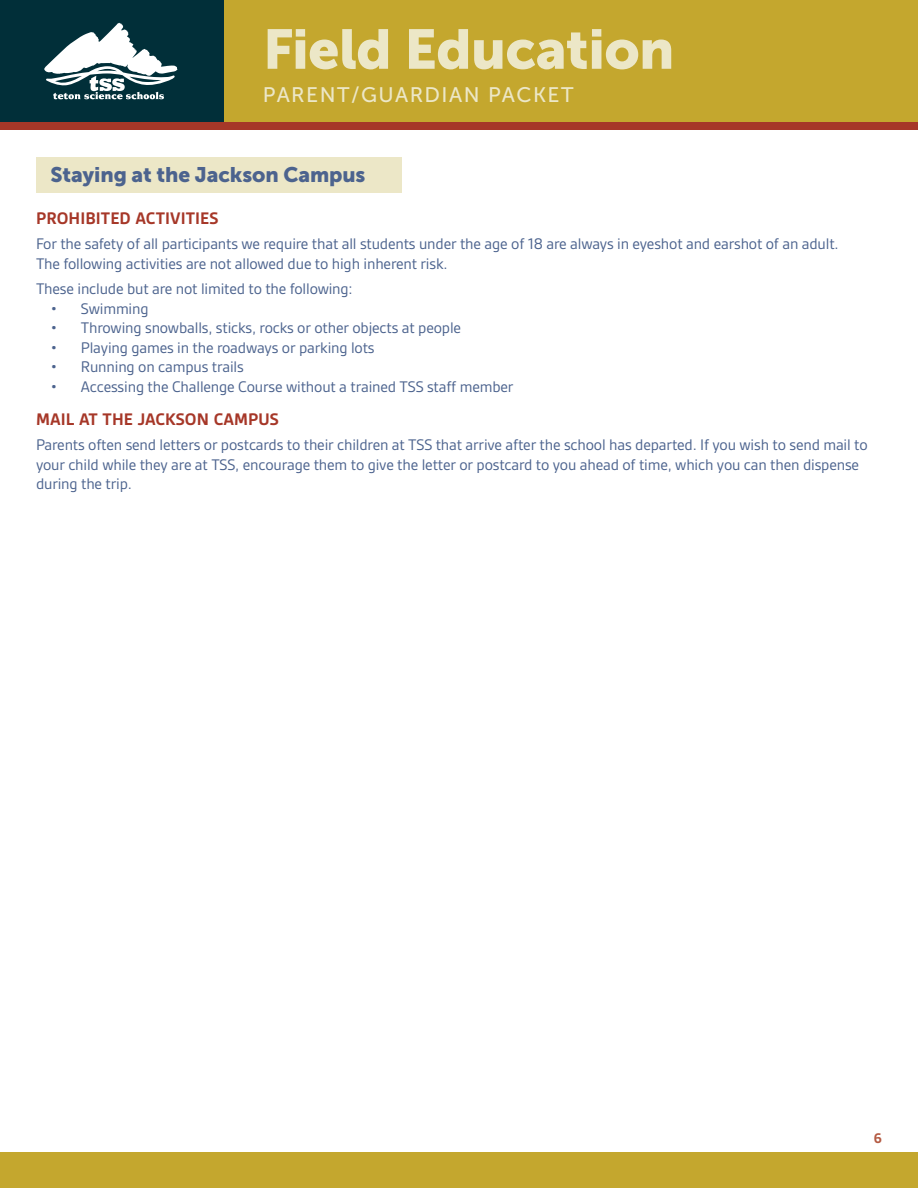
<style>
.page{position:relative;width:918px;height:1188px;background:#fff}
.page>*{position:absolute;margin:0;border:0;box-sizing:border-box;transform-origin:0 0}
.t1{font:55.5px "Museo Sans 900";letter-spacing:-.01em;color:#ece7c7}
.t2{font:21px "Museo Sans 900";letter-spacing:-.005em;color:#4c638e}
.t3{font:21px "Museo Sans 500";letter-spacing:.07em;color:#ece7c7}
.t4{font:700 18px "Gesta";letter-spacing:.005em;color:#a63728}
.t5{font:16.5px/19.5px "Gesta";letter-spacing:-.01em;color:#4c638e}
.t6{font:700 15px "Gesta";color:#b45b43}
</style>
<div class="page">
<div style="left:0;top:7px;width:918px;height:123px;background:#a63728"></div>
<div style="left:224px;top:0;width:694px;height:122px;background:#c4a72e"></div>
<div style="left:0;top:0;width:224px;height:122px;background:#012f39"></div>
<svg style="left:44px;top:23px;width:133px;height:76px"></svg>
<div style="left:0;top:1152px;width:918px;height:36px;background:#c4a72e"></div>
<div style="left:36px;top:157px;width:365px;height:36px;background:#ece7c7"></div>
<h1 class="t1" style="left:263px;top:18px;width:413px">Field Education</h1>
<p class="t3" style="left:263px;top:83px;width:312px">PARENT/GUARDIAN PACKET</p>
<p class="t2" style="left:51px;top:162px;width:316px">Staying at the Jackson Campus</p>
<p class="t4" style="left:36px;top:208px;width:184px">PROHIBITED ACTIVITIES</p>
<p class="t5" style="left:36px;top:234px;width:804px">For the safety of all participants we require that all students under the age of 18 are always in eyeshot and earshot of an adult.<br>The following activities are not allowed due to high inherent risk.</p>
<p class="t5" style="left:36px;top:279px;width:318px">These include but are not limited to the following:</p>
<p class="t5" style="left:51px;top:299px;width:99px">• Swimming</p>
<p class="t5" style="left:51px;top:318px;width:412px">• Throwing snowballs, sticks, rocks or other objects at people</p>
<p class="t5" style="left:51px;top:338px;width:325px">• Playing games in the roadways or parking lots</p>
<p class="t5" style="left:51px;top:357px;width:194px">• Running on campus trails</p>
<p class="t5" style="left:51px;top:377px;width:464px">• Accessing the Challenge Course without a trained TSS staff member</p>
<p class="t4" style="left:36px;top:409px;width:244px">MAIL AT THE JACKSON CAMPUS</p>
<p class="t5" style="left:36px;top:435px;width:833px">Parents often send letters or postcards to their children at TSS that arrive after the school has departed. If you wish to send mail to your child while they are at TSS, encourage them to give the letter or postcard to you ahead of time, which you can then dispense during the trip.</p>
<p class="t6" style="left:874px;top:1130px;width:10px">6</p>
</div>
